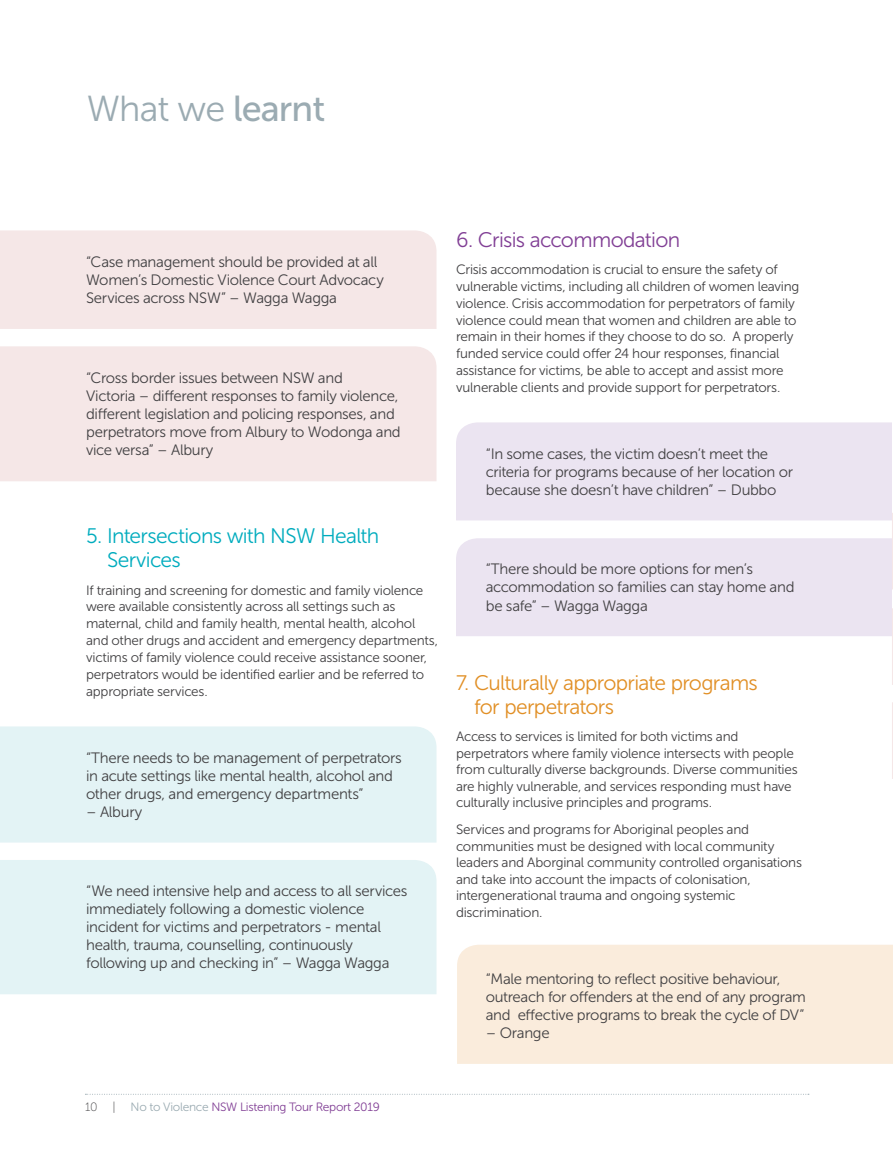
<style>
.page{position:relative;width:893px;height:1149px;background:#fff}
.page>*{position:absolute;margin:0;border:0;box-sizing:border-box;transform-origin:0 0}
.t1{font:36px "Museo Sans 300";letter-spacing:-.025em;color:#9babb2}
.t2{font:21px/24px "Museo Sans 300";letter-spacing:-.03em;color:#e18f25}
.t3{font:21px/24px "Museo Sans 300";letter-spacing:-.03em;color:#00acbe}
.t4{font:21px "Museo Sans 300";letter-spacing:-.035em;color:#813f95}
.t5{font:15px/18px "Museo Sans 300";letter-spacing:-.02em;color:#414042}
.t6{font:13.5px/16.8px "Museo Sans 300";letter-spacing:-.02em;color:#414042}
.t7{font:12px "Museo Sans 300";letter-spacing:-.025em;color:#813f95}
.s1{font-family:"Museo Sans 500"}
.s2{font-family:"Museo Sans 100";color:#414042}
.s3{color:#9babb2}
</style>
<div class="page">
<svg style="left:85px;top:1093px;width:724px;height:1px"></svg>
<svg style="left:892px;top:702px;width:1px;height:76px"></svg>
<svg style="left:892px;top:608px;width:1px;height:76px"></svg>
<svg style="left:892px;top:513px;width:1px;height:76px"></svg>
<div style="left:457px;top:945px;width:436px;height:118px;background:#faecdc"></div>
<div style="left:456px;top:538px;width:436px;height:98px;background:#ebe4f1"></div>
<div style="left:456px;top:422px;width:436px;height:98px;background:#ebe4f1"></div>
<div style="left:0;top:860px;width:436px;height:133px;background:#e3f3f5"></div>
<div style="left:0;top:726px;width:436px;height:116px;background:#e3f3f5"></div>
<div style="left:0;top:346px;width:436px;height:135px;background:#f5e7e7"></div>
<div style="left:0;top:230px;width:436px;height:99px;background:#f5e7e7"></div>
<h1 class="t1" style="left:87px;top:89px;width:240px">What we <span class="s1">learnt</span></h1>
<p class="t5" style="left:86px;top:252px;width:299px">“Case management should be provided at all<br>Women’s Domestic Violence Court Advocacy<br>Services across NSW” – Wagga Wagga</p>
<p class="t5" style="left:86px;top:369px;width:316px">“Cross border issues between NSW and<br>Victoria – different responses to family violence, different legislation and policing responses, and perpetrators move from Albury to Wodonga and vice versa” – Albury</p>
<h2 class="t3" style="left:107px;top:524px;width:274px;text-indent:-21px">5. Intersections with NSW Health<br>Services</h2>
<p class="t6" style="left:86px;top:581px;width:353px">If training and screening for domestic and family violence were available consistently across all settings such as maternal, child and family health, mental health, alcohol and other drugs and accident and emergency departments, victims of family violence could receive assistance sooner, perpetrators would be identified earlier and be referred to appropriate services.</p>
<p class="t5" style="left:86px;top:748px;width:317px">“There needs to be management of perpetrators in acute settings like mental health, alcohol and other drugs, and emergency departments”</p>
<p class="t5" style="left:86px;top:802px;width:58px">– Albury</p>
<p class="t5" style="left:86px;top:881px;width:323px">“We need intensive help and access to all services immediately following a domestic violence incident for victims and perpetrators - mental health, trauma, counselling, continuously following up and checking in” – Wagga Wagga</p>
<h2 class="t4" style="left:456px;top:228px;width:226px">6. Crisis accommodation</h2>
<p class="t6" style="left:456px;top:261px;width:345px">Crisis accommodation is crucial to ensure the safety of vulnerable victims, including all children of women leaving violence. Crisis accommodation for perpetrators of family violence could mean that women and children are able to remain in their homes if they choose to do so. A properly funded service could offer 24 hour responses, financial assistance for victims, be able to accept and assist more vulnerable clients and provide support for perpetrators.</p>
<p class="t5" style="left:486px;top:444px;width:309px">“In some cases, the victim doesn’t meet the criteria for programs because of her location or because she doesn’t have children” – Dubbo</p>
<p class="t5" style="left:486px;top:560px;width:310px">“There should be more options for men’s accommodation so families can stay home and be safe” – Wagga Wagga</p>
<h2 class="t2" style="left:474px;top:670px;width:285px;text-indent:-18px">7. Culturally appropriate programs for perpetrators</h2>
<p class="t6" style="left:456px;top:728px;width:343px">Access to services is limited for both victims and perpetrators where family violence intersects with people from culturally diverse backgrounds. Diverse communities are highly vulnerable, and services responding must have culturally inclusive principles and programs.</p>
<p class="t6" style="left:456px;top:821px;width:347px">Services and programs for Aboriginal peoples and communities must be designed with local community leaders and Aborginal community controlled organisations and take into account the impacts of colonisation, intergenerational trauma and ongoing systemic discrimination.</p>
<p class="t5" style="left:486px;top:969px;width:322px">“Male mentoring to reflect positive behaviour, outreach for offenders at the end of any program and effective programs to break the cycle of DV”</p>
<p class="t5" style="left:486px;top:1023px;width:65px">– Orange</p>
<p class="t7" style="left:85px;top:1099px;width:296px"><span class="s2">10 |</span> <span class="s3">No to Violence</span> NSW Listening Tour Report 2019</p>
</div>
